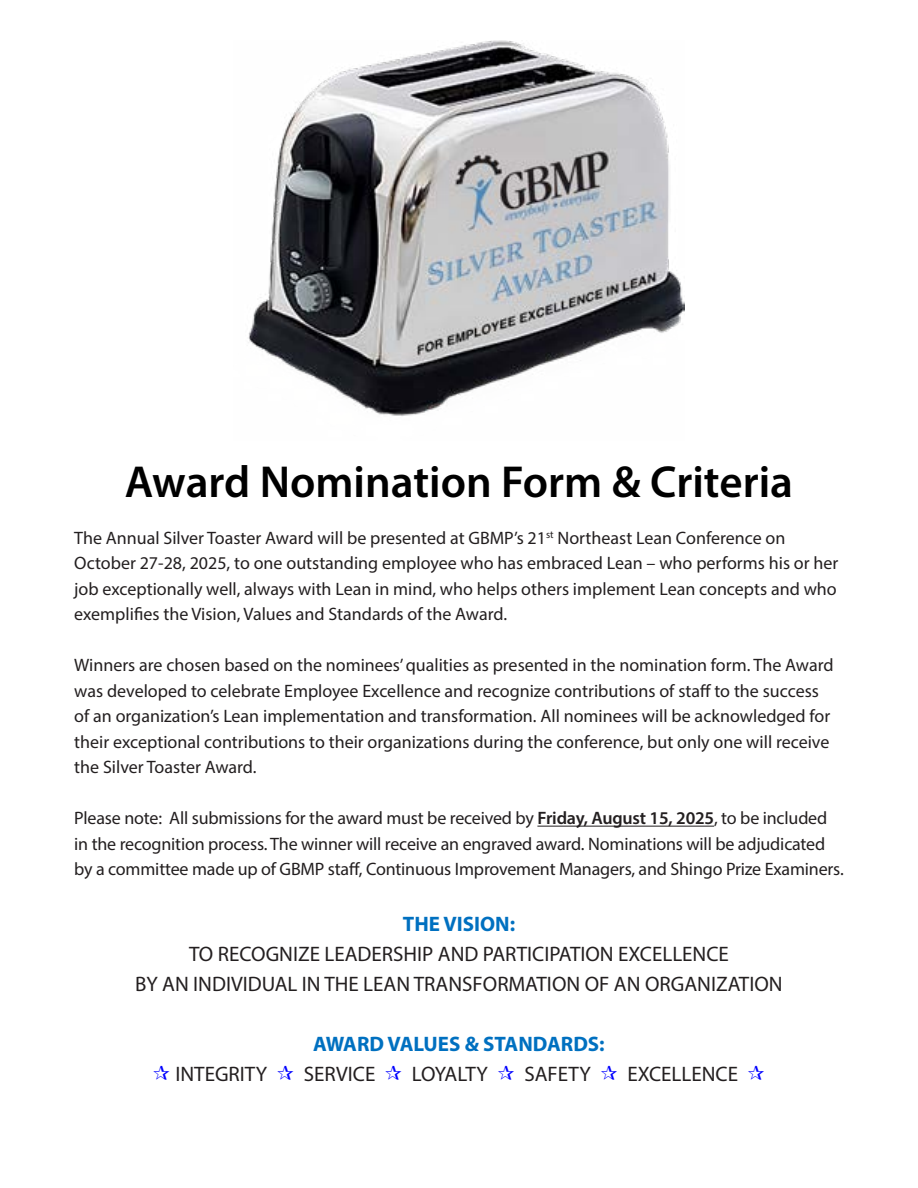
<style>
.page{position:relative;width:918px;height:1188px;background:#fff}
.page>*{position:absolute;margin:0;border:0;box-sizing:border-box;transform-origin:0 0}
.t1{font:600 45px "Myriad Pro";color:#000}
.t2{font:21px/30px "Myriad Pro";color:#231f20;text-align:center}
.t3{font:700 21px "Myriad Pro";color:#0070c0}
.t4{font:21px "Myriad Pro";letter-spacing:-.035em;color:#231f20}
.t5{font:18px/25.5px "Myriad Pro";color:#231f20}
.s1{font-weight:600}
</style>
<div class="page">
<hr style="left:537px;top:826px;width:177px;height:1px;background:#231f20">
<img style="left:248px;top:40px;width:436px;height:376px">
<h1 class="t1" style="left:125px;top:453px;width:670px">Award Nomination Form &amp; Criteria</h1>
<p class="t5" style="left:74px;top:525px;width:766px">The Annual Silver Toaster Award will be presented at GBMP’s 21<sup>st</sup> Northeast Lean Conference on October 27-28, 2025, to one outstanding employee who has embraced Lean – who performs his or her job exceptionally well, always with Lean in mind, who helps others implement Lean concepts and who exemplifies the Vision, Values and Standards of the Award.</p>
<p class="t5" style="left:74px;top:652px;width:761px">Winners are chosen based on the nominees’ qualities as presented in the nomination form. The Award was developed to celebrate Employee Excellence and recognize contributions of staff to the success of an organization’s Lean implementation and transformation. All nominees will be acknowledged for their exceptional contributions to their organizations during the conference, but only one will receive the Silver Toaster Award.</p>
<p class="t5" style="left:74px;top:805px;width:771px">Please note: All submissions for the award must be received by <span class="s1">Friday, August 15, 2025</span>, to be included in the recognition process. The winner will receive an engraved award. Nominations will be adjudicated by a committee made up of GBMP staff, Continuous Improvement Managers, and Shingo Prize Examiners.</p>
<p class="t3" style="left:403px;top:910px;width:114px">THE VISION:</p>
<p class="t2" style="left:135px;top:938px;width:649px">TO RECOGNIZE LEADERSHIP AND PARTICIPATION EXCELLENCE<br>BY AN INDIVIDUAL IN THE LEAN TRANSFORMATION OF AN ORGANIZATION</p>
<p class="t3" style="left:313px;top:1030px;width:293px">AWARD VALUES &amp; STANDARDS:</p>
<p class="t2" style="left:175px;top:1058px;width:93px">INTEGRITY</p>
<p class="t2" style="left:304px;top:1058px;width:73px">SERVICE</p>
<p class="t4" style="left:412px;top:1061px;width:77px">LOYALTY</p>
<p class="t2" style="left:524px;top:1058px;width:68px">SAFETY</p>
<p class="t2" style="left:627px;top:1058px;width:112px">EXCELLENCE</p>
</div>
